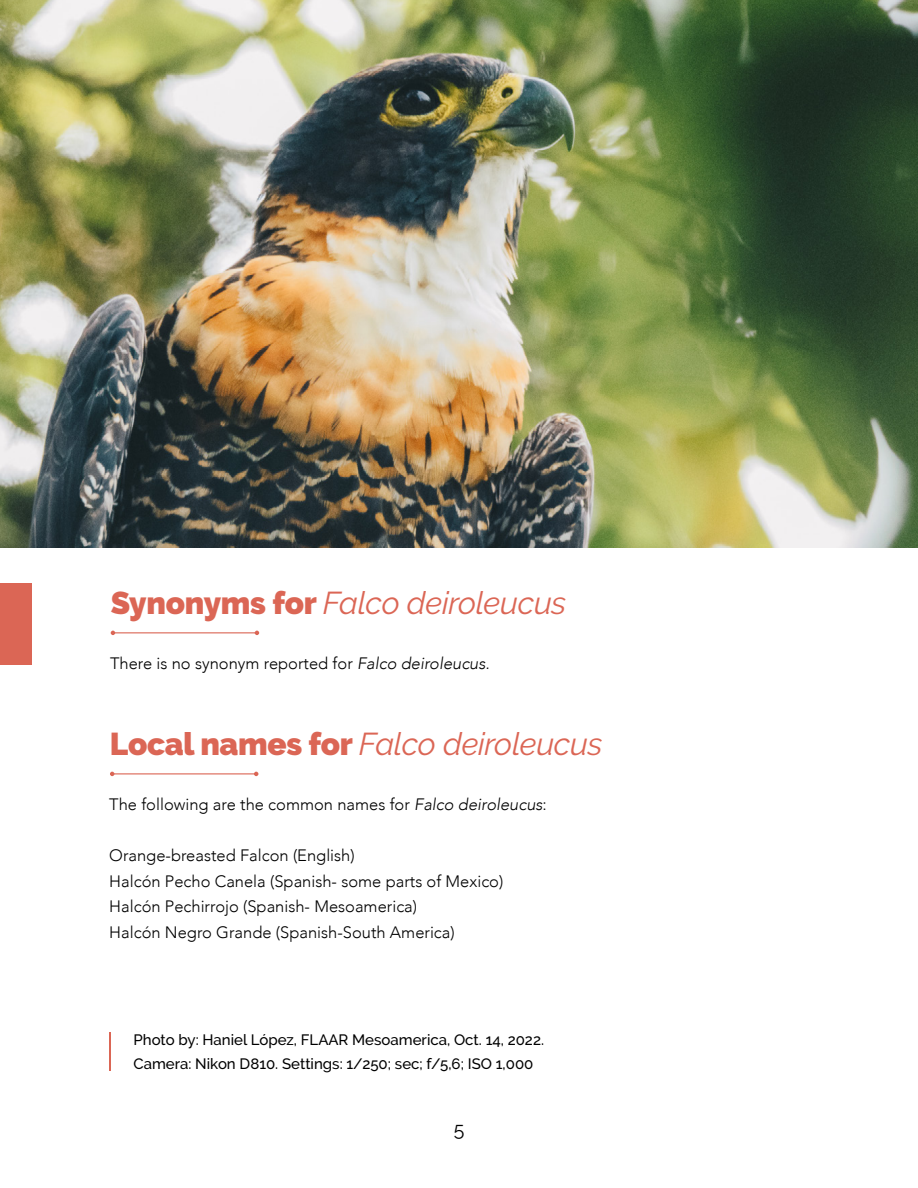
<style>
.page{position:relative;width:918px;height:1188px;background:#fff}
.page>*{position:absolute;margin:0;border:0;box-sizing:border-box;transform-origin:0 0}
.t1{font:italic 31.5px "Raleway";letter-spacing:-.01em;color:#db6655}
.t2{font:19.5px "Raleway";color:#000}
.t3{font:300 16.5px/25.5px "Avenir";color:#000}
.t4{font:500 15px/24px "Raleway";color:#000}
.s1{font-weight:900;font-style:normal}
.s2{font-style:italic}
</style>
<div class="page">
<hr style="left:113px;top:632px;width:144px;height:1px;background:#db6655">
<svg style="left:111px;top:631px;width:4px;height:4px"></svg>
<svg style="left:255px;top:631px;width:4px;height:4px"></svg>
<hr style="left:112px;top:773px;width:144px;height:1px;background:#db6655">
<svg style="left:110px;top:772px;width:4px;height:4px"></svg>
<svg style="left:254px;top:772px;width:4px;height:4px"></svg>
<img style="left:0;top:0;width:918px;height:548px">
<hr style="left:109px;top:1032px;width:2px;height:39px;background:#db6655">
<div style="left:0;top:583px;width:32px;height:82px;background:#db6655"></div>
<h1 class="t1" style="left:111px;top:585px;width:457px"><span class="s1">Synonyms for</span> Falco deiroleucus</h1>
<p class="t3" style="left:110px;top:651px;width:381px">There is no synonym reported for <span class="s2">Falco deiroleucus.</span></p>
<h1 class="t1" style="left:110px;top:726px;width:494px"><span class="s1">Local names for</span> Falco deiroleucus</h1>
<p class="t3" style="left:109px;top:792px;width:439px">The following are the common names for <span class="s2">Falco deiroleucus</span>:</p>
<p class="t3" style="left:109px;top:843px;width:396px">Orange-breasted Falcon (English)<br>Halcón Pecho Canela (Spanish- some parts of Mexico)<br>Halcón Pechirrojo (Spanish- Mesoamerica)<br>Halcón Negro Grande (Spanish-South America)</p>
<p class="t4" style="left:134px;top:1027px;width:412px">Photo by: Haniel López, FLAAR Mesoamerica, Oct. 14, 2022.<br>Camera: Nikon D810. Settings: 1/250; sec; f/5,6; ISO 1,000</p>
<p class="t2" style="left:454px;top:1118px;width:12px">5</p>
</div>
